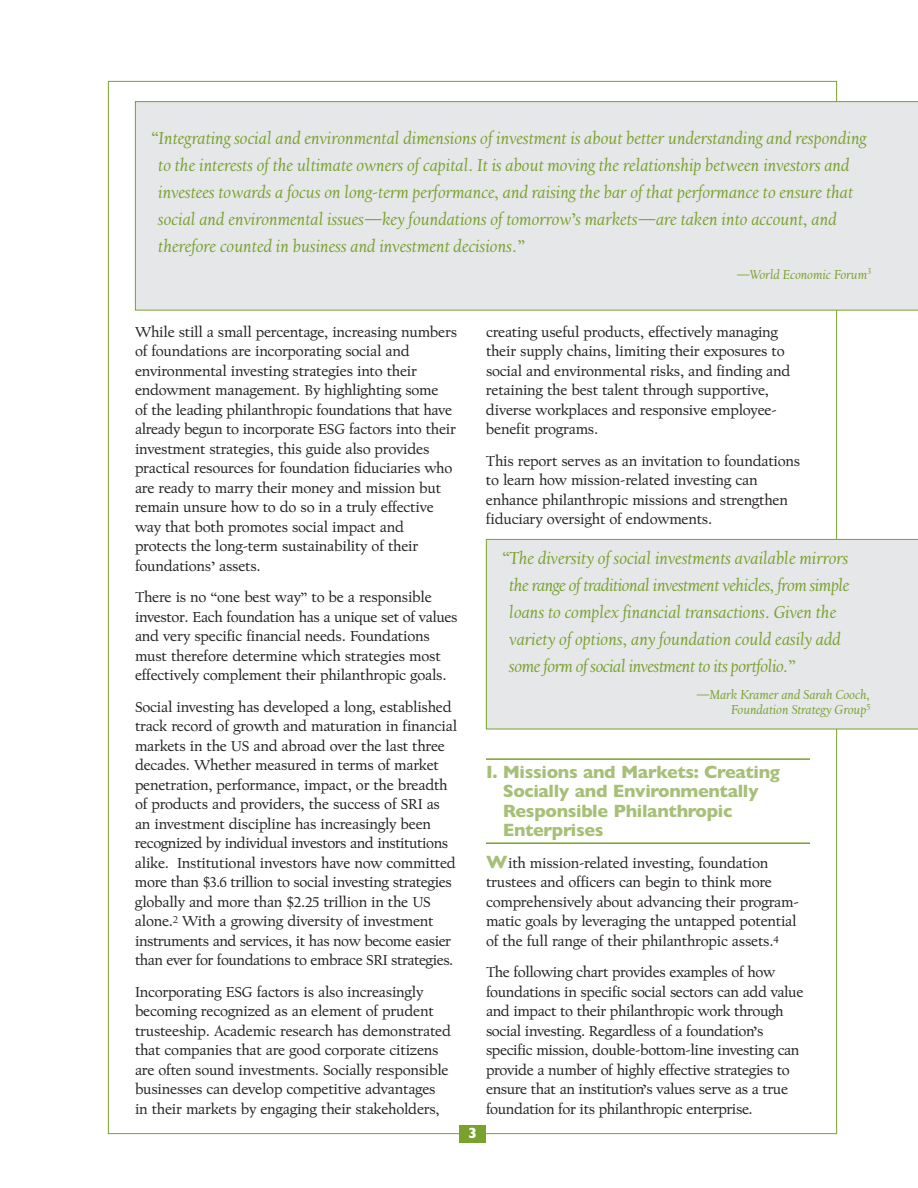
<style>
.page{position:relative;width:918px;height:1188px;background:#fff}
.page>*{position:absolute;margin:0;border:0;box-sizing:border-box;transform-origin:0 0}
.t1{font:italic 18px/27px "Californian FB Text";color:#78a22d}
.t2{font:700 18px/19.5px "Gill Sans";letter-spacing:-.02em;color:#a7c078}
.t3{font:15px/19.5px "Californian FB Text";letter-spacing:-.015em;color:#231f20}
.t4{font:700 15px "Gill Sans";color:#fff}
.t5{font:italic 13.5px/15px "Californian FB Text";color:#78a22d;text-align:right}
.s1{font-family:"Gill Sans";font-weight:700;font-size:18px;color:#a7c078}
</style>
<div class="page">
<hr style="left:486px;top:758px;width:324px;height:2px;background:#78a22d">
<hr style="left:486px;top:842px;width:324px;height:2px;background:#78a22d">
<div style="left:135px;top:101px;width:783px;height:209px;background:#e6e7e9"></div>
<div style="left:459px;top:1125px;width:27px;height:18px;background:#78a22d"></div>
<div style="left:486px;top:539px;width:432px;height:190px;background:#e6e7e9"></div>
<p class="t1" style="left:159px;top:124px;width:710px;text-indent:-8px">“Integrating social and environmental dimensions of investment is about better understanding and responding to the interests of the ultimate owners of capital. It is about moving the relationship between investors and investees towards a focus on long-term performance, and raising the bar of that performance to ensure that social and environmental issues—key foundations of tomorrow’s markets—are taken into account, and therefore counted in business and investment decisions.”</p>
<p class="t5" style="left:737px;top:266px;width:136px">—World Economic Forum<sup>3</sup></p>
<p class="t3" style="left:135px;top:322px;width:324px">While still a small percentage, increasing numbers of foundations are incorporating social and environmental investing strategies into their endowment management. By highlighting some<br>of the leading philanthropic foundations that have already begun to incorporate ESG factors into their investment strategies, this guide also provides practical resources for foundation fiduciaries who are ready to marry their money and mission but remain unsure how to do so in a truly effective way that both promotes social impact and protects the long-term sustainability of their foundations’ assets.</p>
<p class="t3" style="left:135px;top:588px;width:324px">There is no “one best way” to be a responsible investor. Each foundation has a unique set of values and very specific financial needs. Foundations must therefore determine which strategies most effectively complement their philanthropic goals.</p>
<p class="t3" style="left:135px;top:697px;width:324px">Social investing has developed a long, established track record of growth and maturation in financial markets in the US and abroad over the last three decades. Whether measured in terms of market penetration, performance, impact, or the breadth of products and providers, the success of SRI as an investment discipline has increasingly been recognized by individual investors and institutions alike. Institutional investors have now committed more than $3.6 trillion to social investing strategies globally and more than $2.25 trillion in the US alone.<sup>2</sup> With a growing diversity of investment instruments and services, it has now become easier than ever for foundations to embrace SRI strategies.</p>
<p class="t3" style="left:135px;top:982px;width:318px">Incorporating ESG factors is also increasingly becoming recognized as an element of prudent trusteeship. Academic research has demonstrated that companies that are good corporate citizens are often sound investments. Socially responsible businesses can develop competitive advantages in their markets by engaging their stakeholders,</p>
<p class="t3" style="left:486px;top:322px;width:306px">creating useful products, effectively managing their supply chains, limiting their exposures to social and environmental risks, and finding and retaining the best talent through supportive, diverse workplaces and responsive employee&shy;benefit programs.</p>
<p class="t3" style="left:486px;top:451px;width:316px">This report serves as an invitation to foundations to learn how mission-related investing can enhance philanthropic missions and strengthen fiduciary oversight of endowments.</p>
<p class="t1" style="left:510px;top:545px;width:342px;text-indent:-8px">“The diversity of social investments available mirrors the range of traditional investment vehicles, from simple loans to complex financial transactions. Given the variety of options, any foundation could easily add some form of social investment to its portfolio.”</p>
<p class="t5" style="left:697px;top:687px;width:176px">—Mark Kramer and Sarah Cooch,<br>Foundation Strategy Group<sup>5</sup></p>
<p class="t4" style="left:468px;top:1125px;width:10px">3</p>
<p class="t2" style="left:503px;top:762px;width:279px;text-indent:-17px">I. Missions and Markets: Creating<br>Socially and Environmentally<br>Responsible Philanthropic<br>Enterprises</p>
<p class="t3" style="left:486px;top:853px;width:314px"><span class="s1">W</span>ith mission-related investing, foundation trustees and officers can begin to think more comprehensively about advancing their program&shy;matic goals by leveraging the untapped potential of the full range of their philanthropic assets.<sup>4</sup></p>
<p class="t3" style="left:486px;top:962px;width:319px">The following chart provides examples of how foundations in specific social sectors can add value and impact to their philanthropic work through social investing. Regardless of a foundation’s specific mission, double-bottom-line investing can provide a number of highly effective strategies to ensure that an institution’s values serve as a true foundation for its philanthropic enterprise.</p>
</div>
